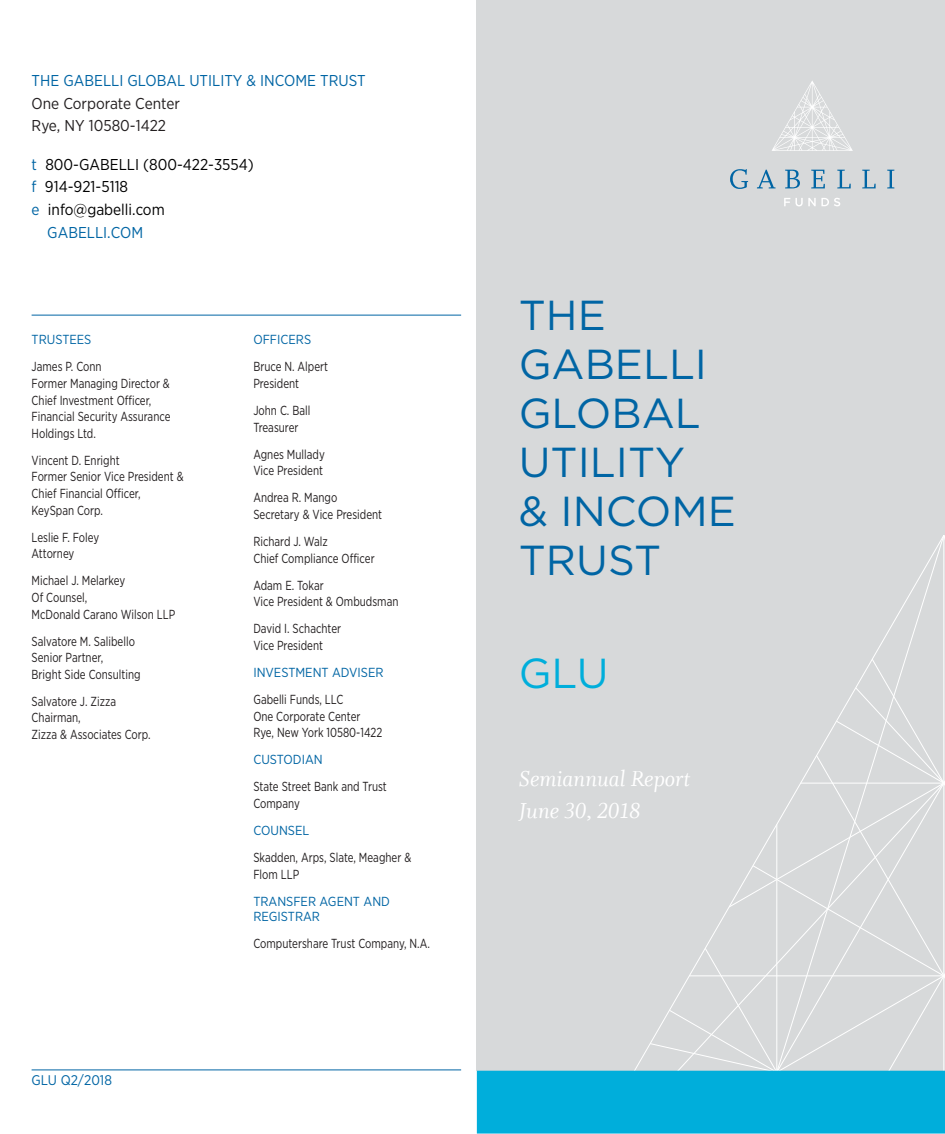
<style>
.page{position:relative;width:945px;height:1134px;background:#fff}
.page>*{position:absolute;margin:0;border:0;box-sizing:border-box;transform-origin:0 0}
.t1{font:41.82px/48.8px "Gotham";color:#0065a4}
.t2{font:41.82px "Gotham";color:#00aedb}
.t3{font:24.5px/31.5px "Whitman Italic LF";color:#fff}
.t4{font:15.75px "Gotham Narrow";color:#000}
.t5{font:15.75px "Gotham Narrow";color:#0065a4}
.t6{font:15.75px/22.8px "Gotham Narrow";color:#231f20}
.t7{font:14px "Gotham Narrow";color:#0065a4}
.t8{font:13.12px/16.6px "Gotham Narrow";color:#231f20;scale:.87 1}
.t9{font:13.12px/14.9px "Gotham Narrow";color:#0065a4}
.s1{color:#0065a4}
</style>
<div class="page">
<div style="left:477px;top:0;width:468px;height:1071px;background:#d7d9da"></div>
<hr style="left:32px;top:315px;width:429px;height:1px;background:#0065a4">
<hr style="left:32px;top:1069px;width:429px;height:1px;background:#0065a4">
<svg style="left:772px;top:81px;width:81px;height:70px"></svg>
<svg style="left:784px;top:198px;width:56px;height:8px"></svg>
<svg style="left:757px;top:170px;width:19px;height:18px"></svg>
<svg style="left:785px;top:170px;width:15px;height:18px"></svg>
<svg style="left:811px;top:170px;width:14px;height:18px"></svg>
<svg style="left:837px;top:170px;width:14px;height:18px"></svg>
<svg style="left:862px;top:170px;width:14px;height:18px"></svg>
<svg style="left:887px;top:170px;width:7px;height:18px"></svg>
<svg style="left:730px;top:169px;width:18px;height:20px"></svg>
<svg style="left:753px;top:535px;width:192px;height:330px"></svg>
<svg style="left:815px;top:754px;width:130px;height:111px"></svg>
<svg style="left:599px;top:865px;width:346px;height:206px"></svg>
<hr style="left:689px;top:975px;width:256px;height:1px;background:#fff">
<div style="left:477px;top:1071px;width:468px;height:63px;background:#00aedb"></div>
<p class="t5" style="left:32px;top:75px;width:336px">THE GABELLI GLOBAL UTILITY &amp; INCOME TRUST</p>
<p class="t6" style="left:32px;top:93px;width:150px">One Corporate Center<br>Rye, NY 10580-1422</p>
<p class="t4" style="left:32px;top:158px;width:224px"><span class="s1">t</span> 800-GABELLI (800-422-3554)</p>
<p class="t4" style="left:32px;top:181px;width:98px"><span class="s1">f</span> 914-921-5118</p>
<p class="t4" style="left:32px;top:204px;width:135px"><span class="s1">e</span> info@gabelli.com</p>
<p class="t5" style="left:47px;top:226px;width:97px">GABELLI.COM</p>
<p class="t9" style="left:32px;top:333px;width:61px">TRUSTEES</p>
<p class="t8" style="left:32px;top:359px;width:161px">James P. Conn<br>Former Managing Director &amp;<br>Chief Investment Officer,<br>Financial Security Assurance<br>Holdings Ltd.</p>
<p class="t8" style="left:32px;top:453px;width:176px">Vincent D. Enright<br>Former Senior Vice President &amp;<br>Chief Financial Officer,<br>KeySpan Corp.</p>
<p class="t8" style="left:32px;top:530px;width:79px">Leslie F. Foley<br>Attorney</p>
<p class="t8" style="left:32px;top:573px;width:167px">Michael J. Melarkey<br>Of Counsel,<br>McDonald Carano Wilson LLP</p>
<p class="t8" style="left:32px;top:634px;width:127px">Salvatore M. Salibello<br>Senior Partner,<br>Bright Side Consulting</p>
<p class="t8" style="left:32px;top:694px;width:139px">Salvatore J. Zizza<br>Chairman,<br>Zizza &amp; Associates Corp.</p>
<p class="t7" style="left:32px;top:1075px;width:82px">GLU Q2/2018</p>
<p class="t9" style="left:253px;top:333px;width:59px">OFFICERS</p>
<p class="t8" style="left:253px;top:359px;width:87px">Bruce N. Alpert<br>President</p>
<p class="t8" style="left:253px;top:403px;width:67px">John C. Ball<br>Treasurer</p>
<p class="t8" style="left:253px;top:447px;width:84px">Agnes Mullady<br>Vice President</p>
<p class="t8" style="left:253px;top:490px;width:150px">Andrea R. Mango<br>Secretary &amp; Vice President</p>
<p class="t8" style="left:253px;top:534px;width:141px">Richard J. Walz<br>Chief Compliance Officer</p>
<p class="t8" style="left:253px;top:578px;width:168px">Adam E. Tokar<br>Vice President &amp; Ombudsman</p>
<p class="t8" style="left:253px;top:621px;width:102px">David I. Schachter<br>Vice President</p>
<p class="t9" style="left:253px;top:666px;width:132px">INVESTMENT ADVISER</p>
<p class="t8" style="left:253px;top:692px;width:150px">Gabelli Funds, LLC<br>One Corporate Center<br>Rye, New York 10580-1422</p>
<p class="t9" style="left:253px;top:753px;width:71px">CUSTODIAN</p>
<p class="t8" style="left:253px;top:779px;width:155px">State Street Bank and Trust<br>Company</p>
<p class="t9" style="left:253px;top:824px;width:57px">COUNSEL</p>
<p class="t8" style="left:253px;top:850px;width:183px">Skadden, Arps, Slate, Meagher &amp;<br>Flom LLP</p>
<p class="t9" style="left:253px;top:895px;width:138px">TRANSFER AGENT AND<br>REGISTRAR</p>
<p class="t8" style="left:253px;top:936px;width:205px">Computershare Trust Company, N.A.</p>
<h1 class="t1" style="left:519px;top:294px;width:219px">THE<br>GABELLI<br>GLOBAL<br>UTILITY<br>&amp; INCOME<br>TRUST</h1>
<h1 class="t2" style="left:519px;top:658px;width:91px">GLU</h1>
<h2 class="t3" style="left:519px;top:764px;width:173px">Semiannual Report<br>June 30, 2018</h2>
</div>
